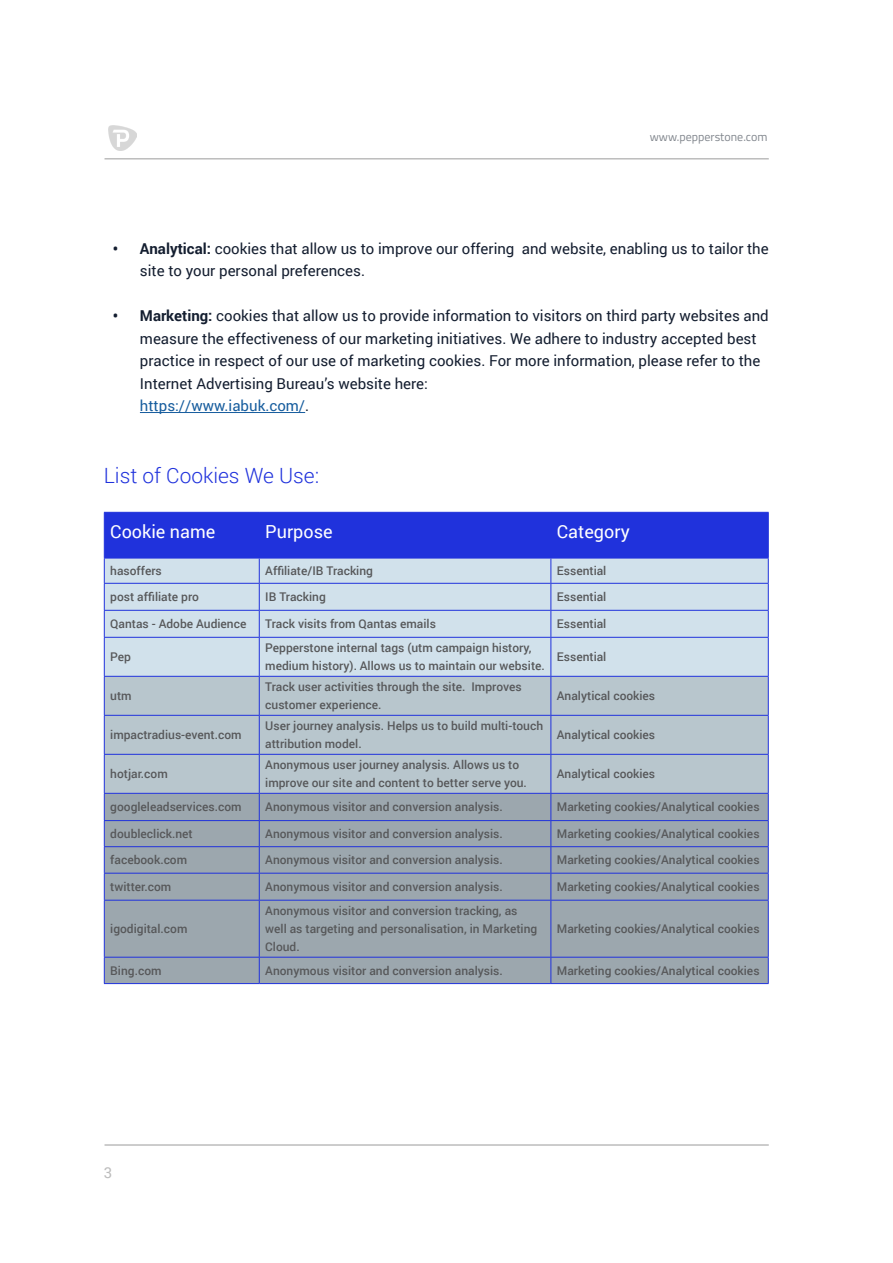
<style>
.page{position:relative;width:893px;height:1263px;background:#fff}
.page>*{position:absolute;margin:0;border:0;box-sizing:border-box;transform-origin:0 0}
.Para-style01{font:300 21px "Roboto";color:#2032dc}
.Para-style01-2{font:18px "Roboto";color:#fff}
.t1{font:15px/22.5px "Roboto";color:#141e30}
.t2{font:15px "Roboto";color:#bcbcbc}
.Table_font{font:500 12px/18px "Roboto";color:#57585a}
.t3{font:12px "Titillium Web";color:#82878e}
.s1{font-weight:700}
.s2{color:#175d9e}
</style>
<div class="page">
<hr style="left:105px;top:158px;width:664px;height:2px;background:#bcbcbc">
<hr style="left:105px;top:1144px;width:664px;height:2px;background:#bcbcbc">
<img style="left:108px;top:125px;width:29px;height:26px">
<hr style="left:140px;top:412px;width:165px;height:1px;background:#175d9e">
<div style="left:105px;top:638px;width:663px;height:38px;background:#d1e1eb"></div>
<div style="left:105px;top:677px;width:663px;height:116px;background:#b8c6cd"></div>
<div style="left:105px;top:794px;width:663px;height:189px;background:#9ca7ae"></div>
<hr style="left:259px;top:637px;width:292px;height:1px;background:#2032dc">
<hr style="left:259px;top:676px;width:292px;height:1px;background:#2032dc">
<hr style="left:259px;top:715px;width:292px;height:1px;background:#2032dc">
<hr style="left:259px;top:754px;width:292px;height:1px;background:#2032dc">
<hr style="left:259px;top:793px;width:292px;height:1px;background:#2032dc">
<hr style="left:259px;top:820px;width:292px;height:1px;background:#2032dc">
<hr style="left:259px;top:846px;width:292px;height:1px;background:#2032dc">
<hr style="left:259px;top:873px;width:292px;height:1px;background:#2032dc">
<hr style="left:259px;top:900px;width:292px;height:1px;background:#2032dc">
<hr style="left:259px;top:957px;width:292px;height:1px;background:#2032dc">
<hr style="left:259px;top:983px;width:292px;height:1px;background:#2032dc">
<hr style="left:104px;top:637px;width:155px;height:1px;background:#2032dc">
<hr style="left:104px;top:638px;width:1px;height:38px;background:#2032dc">
<hr style="left:259px;top:638px;width:1px;height:38px;background:#2032dc">
<hr style="left:104px;top:676px;width:155px;height:1px;background:#2032dc">
<hr style="left:104px;top:677px;width:1px;height:38px;background:#2032dc">
<hr style="left:259px;top:677px;width:1px;height:38px;background:#2032dc">
<hr style="left:104px;top:715px;width:155px;height:1px;background:#2032dc">
<hr style="left:104px;top:716px;width:1px;height:38px;background:#2032dc">
<hr style="left:259px;top:716px;width:1px;height:38px;background:#2032dc">
<hr style="left:104px;top:754px;width:155px;height:1px;background:#2032dc">
<hr style="left:104px;top:755px;width:1px;height:38px;background:#2032dc">
<hr style="left:259px;top:755px;width:1px;height:38px;background:#2032dc">
<hr style="left:104px;top:793px;width:155px;height:1px;background:#2032dc">
<hr style="left:104px;top:820px;width:155px;height:1px;background:#2032dc">
<hr style="left:104px;top:846px;width:155px;height:1px;background:#2032dc">
<hr style="left:104px;top:873px;width:155px;height:1px;background:#2032dc">
<svg style="left:104px;top:794px;width:1px;height:106px"></svg>
<svg style="left:259px;top:794px;width:1px;height:106px"></svg>
<hr style="left:104px;top:900px;width:155px;height:1px;background:#2032dc">
<hr style="left:104px;top:900px;width:1px;height:57px;background:#2032dc">
<hr style="left:259px;top:900px;width:1px;height:57px;background:#2032dc">
<hr style="left:104px;top:957px;width:155px;height:1px;background:#2032dc">
<svg style="left:104px;top:957px;width:1px;height:26px"></svg>
<svg style="left:259px;top:957px;width:1px;height:26px"></svg>
<hr style="left:104px;top:983px;width:155px;height:1px;background:#2032dc">
<svg style="left:104px;top:512px;width:665px;height:125px;background:#8a9be5"></svg>
<hr style="left:551px;top:637px;width:218px;height:1px;background:#2032dc">
<hr style="left:550px;top:638px;width:1px;height:38px;background:#2032dc">
<hr style="left:768px;top:638px;width:1px;height:38px;background:#2032dc">
<hr style="left:551px;top:676px;width:218px;height:1px;background:#2032dc">
<hr style="left:550px;top:677px;width:1px;height:38px;background:#2032dc">
<hr style="left:768px;top:677px;width:1px;height:38px;background:#2032dc">
<hr style="left:551px;top:715px;width:218px;height:1px;background:#2032dc">
<hr style="left:550px;top:716px;width:1px;height:38px;background:#2032dc">
<hr style="left:768px;top:716px;width:1px;height:38px;background:#2032dc">
<hr style="left:551px;top:754px;width:218px;height:1px;background:#2032dc">
<hr style="left:550px;top:755px;width:1px;height:38px;background:#2032dc">
<hr style="left:768px;top:755px;width:1px;height:38px;background:#2032dc">
<hr style="left:551px;top:793px;width:218px;height:1px;background:#2032dc">
<hr style="left:551px;top:820px;width:218px;height:1px;background:#2032dc">
<hr style="left:551px;top:846px;width:218px;height:1px;background:#2032dc">
<hr style="left:551px;top:873px;width:218px;height:1px;background:#2032dc">
<svg style="left:550px;top:794px;width:1px;height:106px"></svg>
<svg style="left:768px;top:794px;width:1px;height:106px"></svg>
<hr style="left:551px;top:900px;width:218px;height:1px;background:#2032dc">
<hr style="left:550px;top:900px;width:1px;height:57px;background:#2032dc">
<hr style="left:768px;top:900px;width:1px;height:57px;background:#2032dc">
<hr style="left:551px;top:957px;width:218px;height:1px;background:#2032dc">
<svg style="left:550px;top:957px;width:1px;height:26px"></svg>
<svg style="left:768px;top:957px;width:1px;height:26px"></svg>
<hr style="left:551px;top:983px;width:218px;height:1px;background:#2032dc">
<p class="t3" style="left:650px;top:128px;width:119px">www.pepperstone.com</p>
<p class="t1" style="left:140px;top:237px;width:630px;text-indent:-27px"><span class="s1">• Analytical:</span> cookies that allow us to improve our offering and website, enabling us to tailor the site to your personal preferences.</p>
<p class="t1" style="left:140px;top:304px;width:630px;text-indent:-27px"><span class="s1">• Marketing:</span> cookies that allow us to provide information to visitors on third party websites and measure the effectiveness of our marketing initiatives. We adhere to industry accepted best practice in respect of our use of marketing cookies. For more information, please refer to the Internet Advertising Bureau’s website here:<br><span class="s2">https://www.iabuk.com/</span>.</p>
<p class="Para-style01" style="left:104px;top:461px;width:217px">List of Cookies We Use:</p>
<p class="Para-style01-2" style="left:110px;top:519px;width:106px">Cookie name</p>
<p class="Para-style01-2" style="left:265px;top:519px;width:69px">Purpose</p>
<p class="Para-style01-2" style="left:557px;top:519px;width:74px">Category</p>
<p class="Table_font" style="left:110px;top:561px;width:53px">hasoffers</p>
<p class="Table_font" style="left:265px;top:561px;width:109px">Affiliate/IB Tracking</p>
<p class="Table_font" style="left:557px;top:561px;width:51px">Essential</p>
<p class="Table_font" style="left:110px;top:587px;width:90px">post affiliate pro</p>
<p class="Table_font" style="left:265px;top:587px;width:62px">IB Tracking</p>
<p class="Table_font" style="left:557px;top:587px;width:51px">Essential</p>
<p class="Table_font" style="left:110px;top:614px;width:138px">Qantas - Adobe Audience</p>
<p class="Table_font" style="left:265px;top:614px;width:172px">Track visits from Qantas emails</p>
<p class="Table_font" style="left:557px;top:614px;width:51px">Essential</p>
<p class="Table_font" style="left:110px;top:647px;width:22px">Pep</p>
<p class="Table_font" style="left:265px;top:638px;width:281px">Pepperstone internal tags (utm campaign history, medium history). Allows us to maintain our website.</p>
<p class="Table_font" style="left:557px;top:647px;width:51px">Essential</p>
<p class="Table_font" style="left:110px;top:686px;width:23px">utm</p>
<p class="Table_font" style="left:265px;top:677px;width:258px">Track user activities through the site. Improves customer experience.</p>
<p class="Table_font" style="left:557px;top:686px;width:100px">Analytical cookies</p>
<p class="Table_font" style="left:110px;top:725px;width:133px">impactradius-event.com</p>
<p class="Table_font" style="left:265px;top:716px;width:279px">User journey analysis. Helps us to build multi-touch attribution model.</p>
<p class="Table_font" style="left:557px;top:725px;width:100px">Analytical cookies</p>
<p class="Table_font" style="left:110px;top:764px;width:59px">hotjar.com</p>
<p class="Table_font" style="left:265px;top:755px;width:263px">Anonymous user journey analysis. Allows us to improve our site and content to better serve you.</p>
<p class="Table_font" style="left:557px;top:764px;width:100px">Analytical cookies</p>
<p class="Table_font" style="left:110px;top:798px;width:133px">googleleadservices.com</p>
<p class="Table_font" style="left:265px;top:798px;width:239px">Anonymous visitor and conversion analysis.</p>
<p class="Table_font" style="left:557px;top:798px;width:204px">Marketing cookies/Analytical cookies</p>
<p class="Table_font" style="left:110px;top:824px;width:84px">doubleclick.net</p>
<p class="Table_font" style="left:265px;top:824px;width:239px">Anonymous visitor and conversion analysis.</p>
<p class="Table_font" style="left:557px;top:824px;width:204px">Marketing cookies/Analytical cookies</p>
<p class="Table_font" style="left:110px;top:851px;width:78px">facebook.com</p>
<p class="Table_font" style="left:265px;top:851px;width:239px">Anonymous visitor and conversion analysis.</p>
<p class="Table_font" style="left:557px;top:851px;width:204px">Marketing cookies/Analytical cookies</p>
<p class="Table_font" style="left:110px;top:877px;width:63px">twitter.com</p>
<p class="Table_font" style="left:265px;top:877px;width:239px">Anonymous visitor and conversion analysis.</p>
<p class="Table_font" style="left:557px;top:877px;width:204px">Marketing cookies/Analytical cookies</p>
<p class="Table_font" style="left:110px;top:919px;width:79px">igodigital.com</p>
<p class="Table_font" style="left:265px;top:901px;width:273px">Anonymous visitor and conversion tracking, as well as targeting and personalisation, in Marketing<br>Cloud.</p>
<p class="Table_font" style="left:557px;top:919px;width:204px">Marketing cookies/Analytical cookies</p>
<p class="Table_font" style="left:110px;top:961px;width:53px">Bing.com</p>
<p class="Table_font" style="left:265px;top:961px;width:239px">Anonymous visitor and conversion analysis.</p>
<p class="Table_font" style="left:557px;top:961px;width:204px">Marketing cookies/Analytical cookies</p>
<p class="t2" style="left:104px;top:1162px;width:10px">3</p>
</div>
